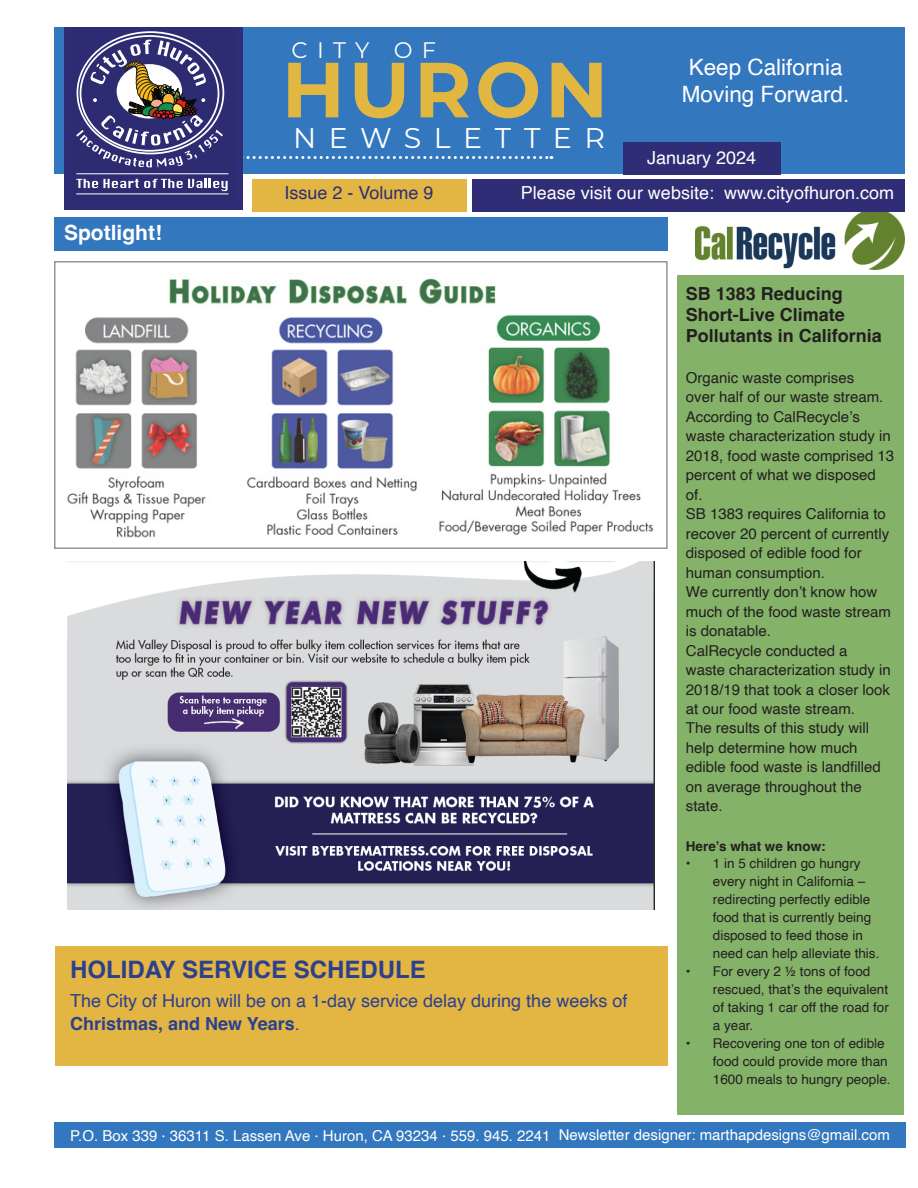
<style>
.page{position:relative;width:918px;height:1188px;background:#fff}
.page>*{position:absolute;margin:0;border:0;box-sizing:border-box;transform-origin:0 0}
.t1{font:700 78px "Montserrat";letter-spacing:.05em;color:#e1b741}
.t2{font:28.5px "Montserrat";letter-spacing:.44em;color:#fff}
.t3{font:700 24px "Helvetica";color:#2c408d}
.t4{font:22.5px/27px "Helvetica";color:#fff;text-align:center}
.t5{font:22.5px "Montserrat";letter-spacing:.41em;color:#fff}
.t6{font:700 21px "Helvetica";color:#fff}
.t7{font:18px/22.5px "Helvetica";color:#2c408d}
.t8{font:700 18px/21px "Helvetica";color:#231f20}
.t9{font:18px "Helvetica";color:#fff}
.t10{font:18px "Helvetica";color:#2c2f76}
.t11{font:15px/19.5px "Helvetica";color:#231f20}
.t12{font:15px "Helvetica";color:#fff}
.t13{font:13.5px/18px "Helvetica";color:#231f20}
.t14{font:700 13.5px "Helvetica";color:#231f20}
.s1{font-weight:700}
</style>
<div class="page">
<div style="left:54px;top:27px;width:850px;height:147px;background:#3377be"></div>
<div style="left:54px;top:218px;width:614px;height:33px;background:#3377be"></div>
<img style="left:695px;top:211px;width:209px;height:59px">
<div style="left:677px;top:275px;width:227px;height:840px;background:#84b269"></div>
<div style="left:64px;top:27px;width:178px;height:183px;background:#2e2d75"></div>
<svg style="left:76px;top:27px;width:476px;height:173px"></svg>
<div style="left:472px;top:179px;width:432px;height:32px;background:#2e2d75"></div>
<div style="left:252px;top:179px;width:215px;height:32px;background:#e3b643"></div>
<div style="left:623px;top:143px;width:158px;height:32px;background:#2e2d75"></div>
<div style="left:54px;top:1122px;width:852px;height:25px;background:#3377be"></div>
<div style="left:55px;top:946px;width:613px;height:120px;background:#e3b643"></div>
<img style="left:67px;top:278px;width:587px;height:260px">
<div style="left:54px;top:261px;width:614px;height:288px;border:2px solid #939598"></div>
<img style="left:67px;top:562px;width:588px;height:347px">
<h3 class="t5" style="left:292px;top:34px;width:146px">CITY OF</h3>
<h1 class="t1" style="left:282px;top:33px;width:328px">HURON</h1>
<h2 class="t2" style="left:293px;top:119px;width:314px">NEWSLETTER</h2>
<h3 class="t4" style="left:682px;top:54px;width:169px">Keep California<br>Moving Forward.</h3>
<p class="t9" style="left:647px;top:143px;width:111px">January 2024</p>
<h3 class="t6" style="left:64px;top:220px;width:99px">Spotlight!</h3>
<h3 class="t6" style="left:22px;top:227px;width:99px">Spotlight!</h3>
<p class="t10" style="left:285px;top:179px;width:151px">Issue 2 - Volume 9</p>
<p class="t9" style="left:521px;top:179px;width:375px">Please visit our website: www.cityofhuron.com</p>
<h3 class="t3" style="left:70px;top:955px;width:357px">HOLIDAY SERVICE SCHEDULE</h3>
<p class="t7" style="left:70px;top:990px;width:559px">The City of Huron will be on a 1-day service delay during the weeks of<br><span class="s1">Christmas, and New Years</span>.</p>
<p class="t8" style="left:686px;top:285px;width:198px">SB 1383 Reducing<br>Short-Live Climate<br>Pollutants in California</p>
<p class="t11" style="left:686px;top:368px;width:210px">Organic waste comprises<br>over half of our waste stream.<br>According to CalRecycle’s waste characterization study in<br>2018, food waste comprised 13 percent of what we disposed of.<br>SB 1383 requires California to recover 20 percent of currently disposed of edible food for human consumption.<br>We currently don’t know how much of the food waste stream is donatable.<br>CalRecycle conducted a<br>waste characterization study in<br>2018/19 that took a closer look at our food waste stream.<br>The results of this study will help determine how much edible food waste is landfilled on average throughout the state.</p>
<p class="t14" style="left:686px;top:838px;width:141px">Here’s what we know:</p>
<p class="t13" style="left:713px;top:855px;width:168px;text-indent:-27px">• 1 in 5 children go hungry every night in California – redirecting perfectly edible food that is currently being disposed to feed those in need can help alleviate this.</p>
<p class="t13" style="left:713px;top:963px;width:178px;text-indent:-27px">• For every 2 ½ tons of food rescued, that’s the equivalent of taking 1 car off the road for a year.</p>
<p class="t13" style="left:713px;top:1035px;width:179px;text-indent:-27px">• Recovering one ton of edible food could provide more than<br>1600 meals to hungry people.</p>
<p class="t12" style="left:70px;top:1124px;width:821px">P.O. Box 339 · 36311 S. Lassen Ave · Huron, CA 93234 · 559. 945. 2241 Newsletter designer: marthapdesigns@gmail.com</p>
</div>
